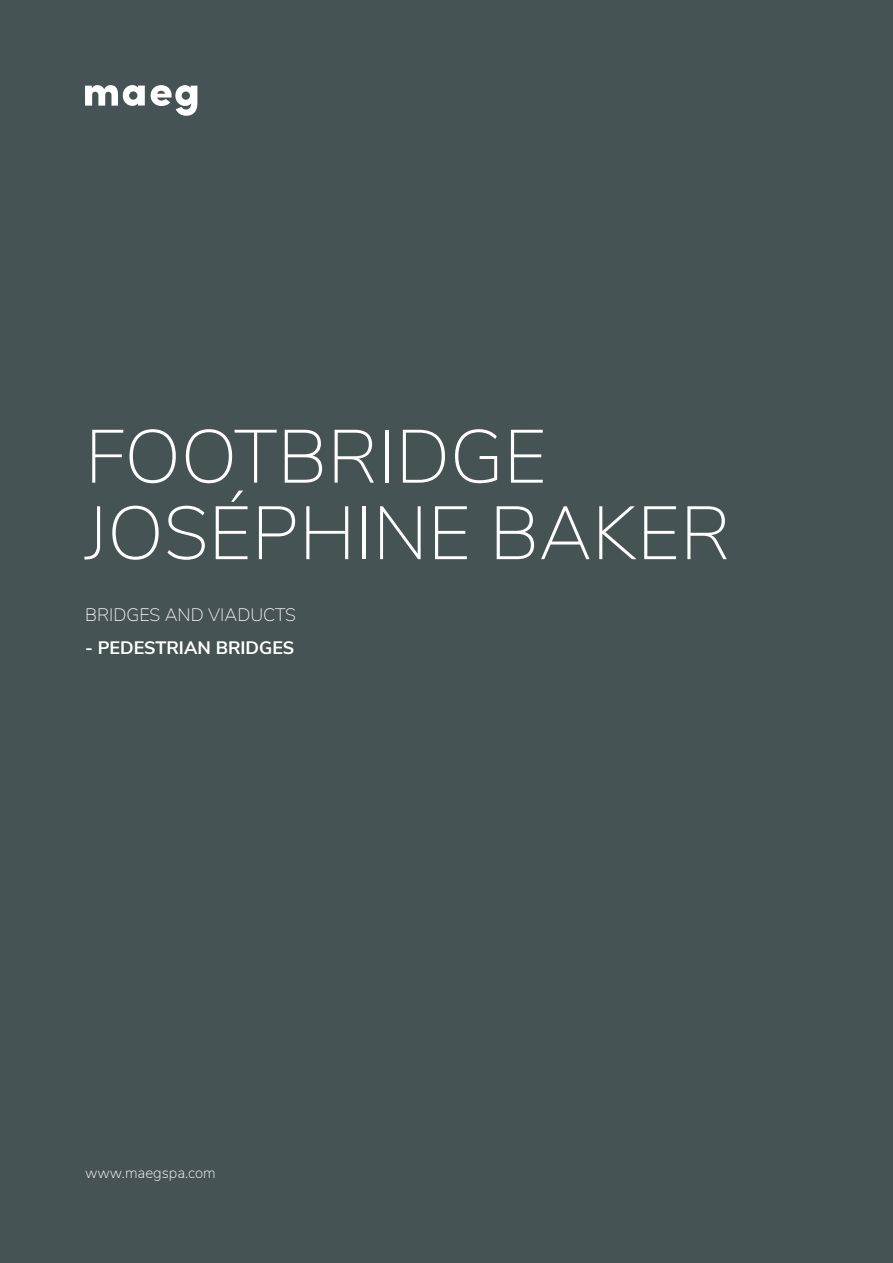
<style>
.page{position:relative;width:893px;height:1263px;background:#465355}
.page>*{position:absolute;margin:0;border:0;box-sizing:border-box;transform-origin:0 0}
.t1{font:200 75px/76.5px "Nunito Sans";color:#fff}
.t2{font:200 18px "Nunito Sans";color:#fff}
.t3{font:700 18px "Nunito Sans";color:#fff}
.t4{font:200 15px "Nunito Sans";color:#fff}
</style>
<div class="page">
<svg style="left:85px;top:85px;width:60px;height:21px"></svg>
<svg style="left:151px;top:85px;width:46px;height:31px"></svg>
<p class="t1" style="left:85px;top:415px;width:647px">FOOTBRIDGE<br>JOSÉPHINE BAKER</p>
<p class="t2" style="left:85px;top:601px;width:213px">BRIDGES AND VIADUCTS</p>
<p class="t3" style="left:85px;top:634px;width:211px">- PEDESTRIAN BRIDGES</p>
<p class="t4" style="left:85px;top:1162px;width:132px">www.maegspa.com</p>
</div>
